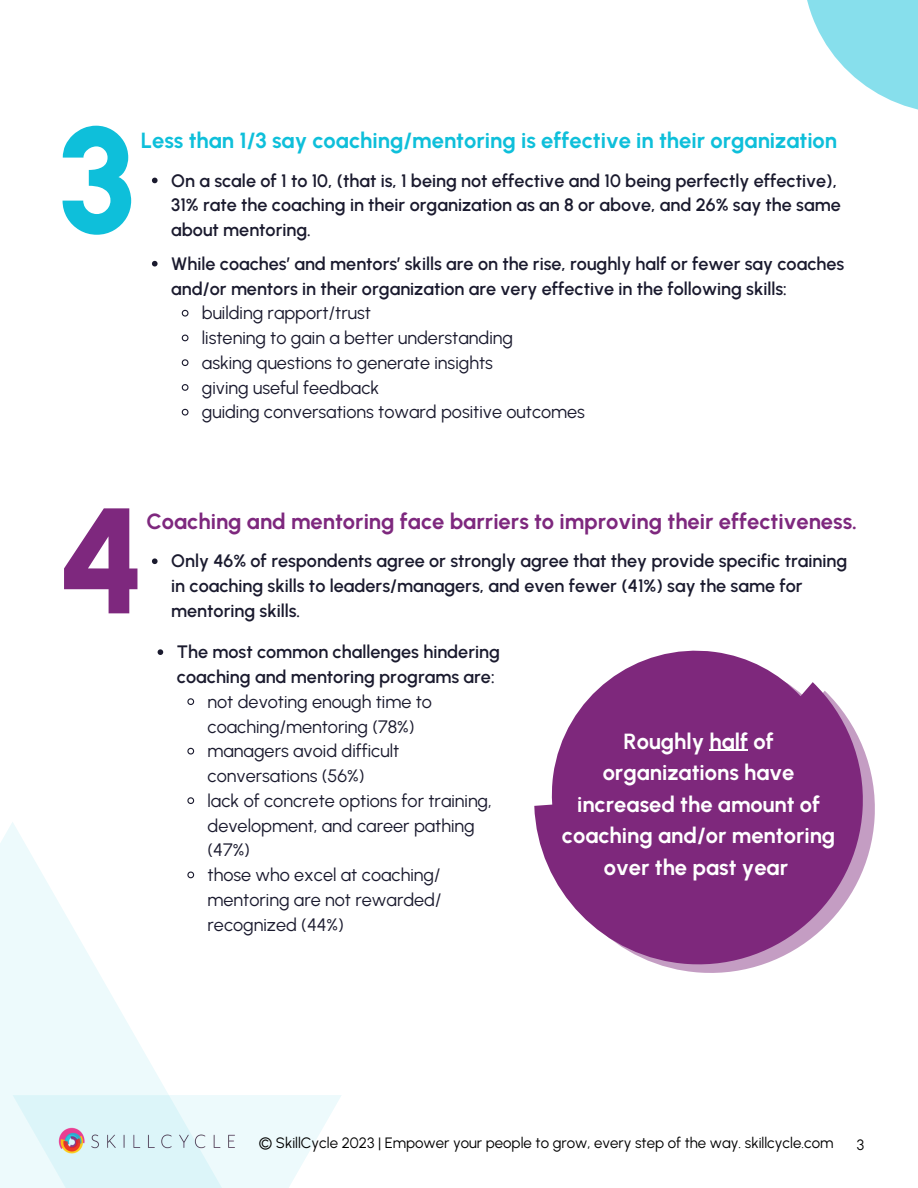
<style>
.page{position:relative;width:918px;height:1188px;background:#fff}
.page>*{position:absolute;margin:0;border:0;box-sizing:border-box;transform-origin:0 0}
.t1{font:800 150px "Urbanist";color:#0ebfda}
.t2{font:800 150px "Urbanist";color:#7e287e}
.t3{font:700 21.9px/31.5px "Urbanist";color:#fff;text-align:center}
.t4{font:700 21.9px "Urbanist";color:#0ebfda}
.t5{font:700 21.9px "Urbanist";color:#7e287e}
.t6{font:600 18px/24.8px "Urbanist";color:#1a1a2e}
.t7{font:18px/24.8px "Urbanist";color:#1a1a2e}
.t8{font:15px "Urbanist";color:#000}
</style>
<div class="page">
<div style="left:0;top:822px;width:262px;height:366px;background:linear-gradient(to right,#eefafc,#fff)"></div>
<svg style="left:13px;top:1095px;width:328px;height:93px;background:#e7f8fa"></svg>
<svg style="left:807px;top:0;width:111px;height:110px"></svg>
<svg style="left:152px;top:178px;width:6px;height:5px"></svg>
<svg style="left:152px;top:261px;width:6px;height:6px"></svg>
<svg style="left:181px;top:309px;width:8px;height:8px"></svg>
<svg style="left:181px;top:334px;width:8px;height:8px"></svg>
<svg style="left:181px;top:359px;width:8px;height:7px"></svg>
<svg style="left:181px;top:384px;width:8px;height:7px"></svg>
<svg style="left:181px;top:408px;width:8px;height:8px"></svg>
<svg style="left:152px;top:558px;width:6px;height:6px"></svg>
<svg style="left:680px;top:750px;width:195px;height:223px"></svg>
<svg style="left:158px;top:649px;width:5px;height:6px"></svg>
<svg style="left:187px;top:698px;width:8px;height:7px"></svg>
<svg style="left:187px;top:747px;width:8px;height:8px"></svg>
<svg style="left:187px;top:797px;width:8px;height:7px"></svg>
<svg style="left:187px;top:871px;width:8px;height:8px"></svg>
<svg style="left:534px;top:650px;width:330px;height:320px;fill:#7e287c"></svg>
<hr style="left:710px;top:750px;width:38px;height:1px;background:#fff">
<img style="left:58px;top:1128px;width:178px;height:26px">
<h1 class="t1" style="left:58px;top:90px;width:79px">3</h1>
<p class="t4" style="left:141px;top:128px;width:698px">Less than 1/3 say coaching/mentoring is effective in their organization</p>
<p class="t6" style="left:171px;top:168px;width:671px">On a scale of 1 to 10, (that is, 1 being not effective and 10 being perfectly effective),<br>31% rate the coaching in their organization as an 8 or above, and 26% say the same about mentoring.</p>
<p class="t6" style="left:171px;top:251px;width:675px">While coaches’ and mentors’ skills are on the rise, roughly half or fewer say coaches and/or mentors in their organization are very effective in the following skills:</p>
<p class="t7" style="left:202px;top:301px;width:385px">building rapport/trust<br>listening to gain a better understanding<br>asking questions to generate insights<br>giving useful feedback<br>guiding conversations toward positive outcomes</p>
<h1 class="t2" style="left:58px;top:471px;width:90px">4</h1>
<p class="t5" style="left:146px;top:508px;width:712px">Coaching and mentoring face barriers to improving their effectiveness.</p>
<p class="t6" style="left:171px;top:549px;width:678px">Only 46% of respondents agree or strongly agree that they provide specific training in coaching skills to leaders/managers, and even fewer (41%) say the same for</p>
<p class="t6" style="left:171px;top:598px;width:131px">mentoring skills.</p>
<p class="t6" style="left:177px;top:640px;width:325px">The most common challenges hindering coaching and mentoring programs are:</p>
<p class="t7" style="left:208px;top:689px;width:286px">not devoting enough time to coaching/mentoring (78%) managers avoid difficult conversations (56%)<br>lack of concrete options for training, development, and career pathing (47%)<br>those who excel at coaching/ mentoring are not rewarded/ recognized (44%)</p>
<p class="t3" style="left:562px;top:725px;width:275px">Roughly half of organizations have increased the amount of coaching and/or mentoring over the past year</p>
<p class="t8" style="left:259px;top:1134px;width:576px">© SkillCycle 2023 | Empower your people to grow, every step of the way. skillcycle.com</p>
<p class="t8" style="left:857px;top:1135px;width:9px">3</p>
</div>
